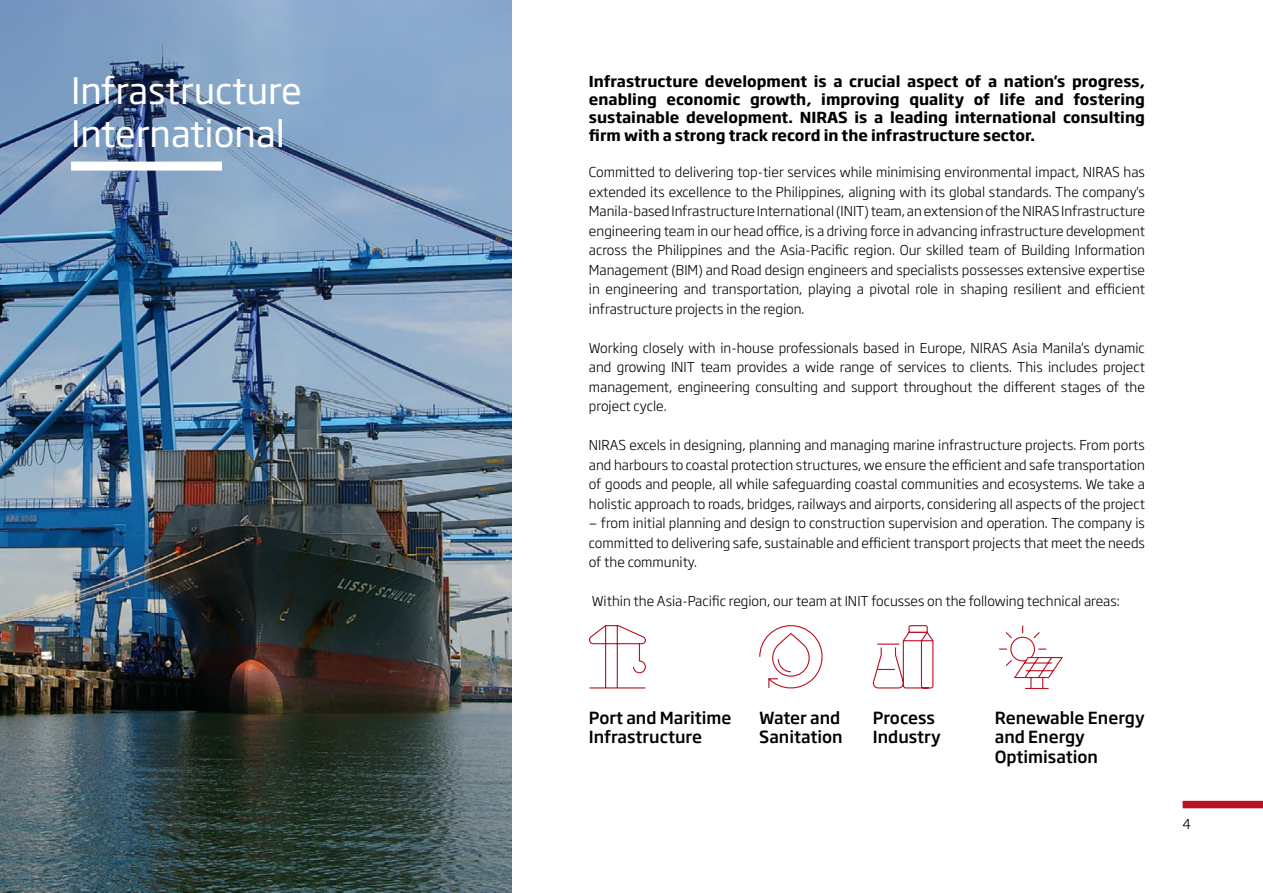
<style>
.page{position:relative;width:1263px;height:893px;background:#fff}
.page>*{position:absolute;margin:0;border:0;box-sizing:border-box;transform-origin:0 0}
.t1{font:36px/43.2px "Soho Gothic Pro";color:#fff}
.t2{font:500 16.5px/19.5px "Soho Gothic Pro";color:#000}
.t3{font:700 15px/18px "Soho Gothic Pro";color:#000;text-align:justify}
.t4{font:300 13.5px/19.5px "Soho Gothic Pro";color:#000;text-align:justify}
</style>
<div class="page">
<div style="left:1182px;top:801px;width:81px;height:7px;background:#ba1222"></div>
<img style="left:0;top:0;width:511px;height:893px">
<div style="left:71px;top:162px;width:151px;height:9px;background:#fff"></div>
<svg style="left:589px;top:625px;width:57px;height:64px"></svg>
<svg style="left:759px;top:625px;width:64px;height:64px"></svg>
<svg style="left:872px;top:625px;width:62px;height:64px"></svg>
<svg style="left:999px;top:625px;width:64px;height:65px"></svg>
<h1 class="t1" style="left:71px;top:67px;width:233px">Infrastructure<br>International</h1>
<p class="t3" style="left:589px;top:72px;width:557px">Infrastructure development is a crucial aspect of a nation's progress, enabling economic growth, improving quality of life and fostering sustainable development. NIRAS is a leading international consulting firm with a strong track record in the infrastructure sector.</p>
<p class="t4" style="left:589px;top:162px;width:557px">Committed to delivering top-tier services while minimising environmental impact, NIRAS has extended its excellence to the Philippines, aligning with its global standards. The company's Manila-based Infrastructure International (INIT) team, an extension of the NIRAS Infrastructure engineering team in our head office, is a driving force in advancing infrastructure development across the Philippines and the Asia-Pacific region. Our skilled team of Building Information Management (BIM) and Road design engineers and specialists possesses extensive expertise in engineering and transportation, playing a pivotal role in shaping resilient and efficient infrastructure projects in the region.</p>
<p class="t4" style="left:589px;top:337px;width:558px">Working closely with in-house professionals based in Europe, NIRAS Asia Manila’s dynamic and growing INIT team provides a wide range of services to clients. This includes project management, engineering consulting and support throughout the different stages of the project cycle.</p>
<p class="t4" style="left:589px;top:435px;width:558px">NIRAS excels in designing, planning and managing marine infrastructure projects. From ports and harbours to coastal protection structures, we ensure the efficient and safe transportation of goods and people, all while safeguarding coastal communities and ecosystems. We take a holistic approach to roads, bridges, railways and airports, considering all aspects of the project</p>
<p class="t4" style="left:589px;top:513px;width:557px">— from initial planning and design to construction supervision and operation. The company is committed to delivering safe, sustainable and efficient transport projects that meet the needs of the community.</p>
<p class="t4" style="left:592px;top:591px;width:529px">Within the Asia-Pacific region, our team at INIT focusses on the following technical areas:</p>
<p class="t2" style="left:589px;top:707px;width:144px">Port and Maritime<br>Infrastructure</p>
<p class="t2" style="left:759px;top:707px;width:85px">Water and<br>Sanitation</p>
<p class="t2" style="left:873px;top:707px;width:69px">Process<br>Industry</p>
<p class="t2" style="left:995px;top:707px;width:151px">Renewable Energy and Energy<br>Optimisation</p>
<p class="t4" style="left:1182px;top:814px;width:10px">4</p>
</div>
